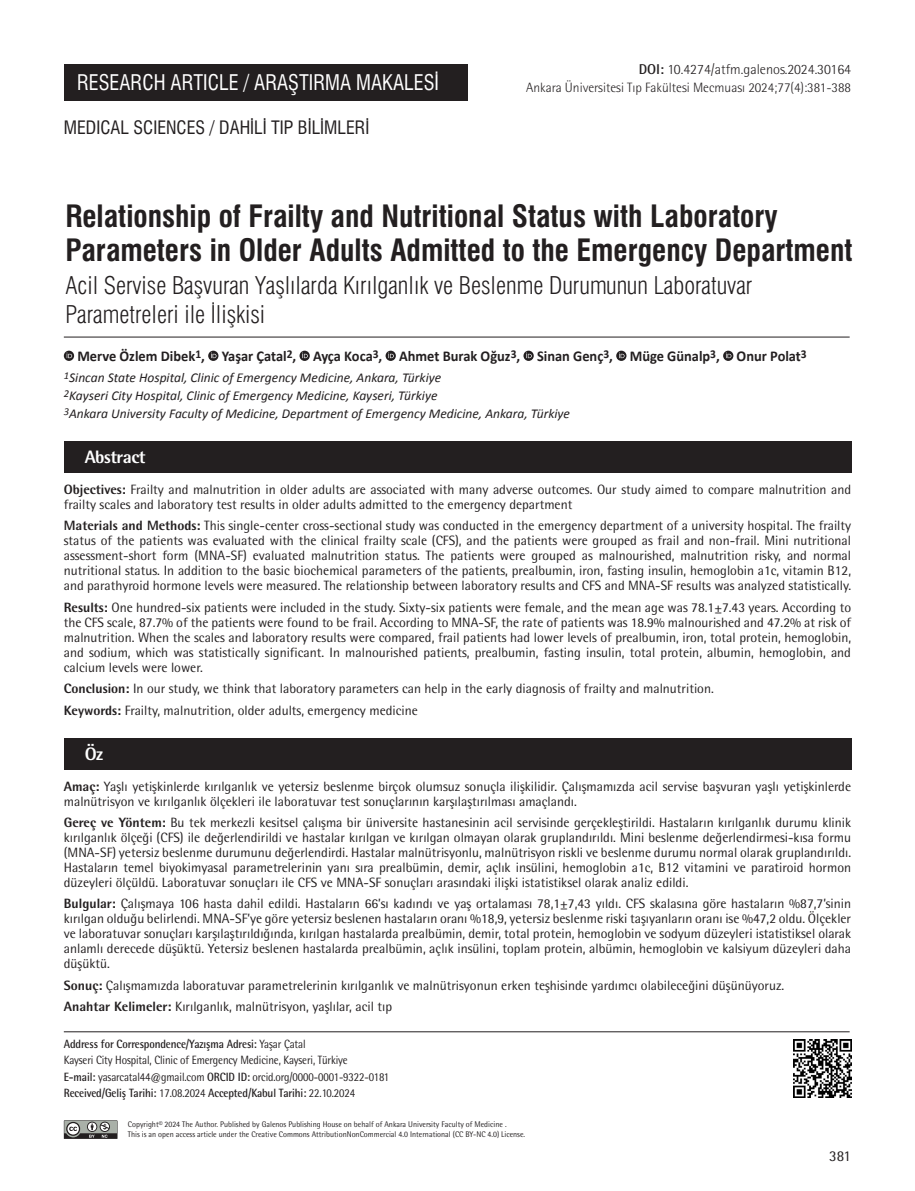
<style>
.page{position:relative;width:915px;height:1191px;background:#fff}
.page>*{position:absolute;margin:0;border:0;box-sizing:border-box;transform-origin:0 0}
._1__BASLIK{font:30px/34.5px "Swiss Condensed Bold Tr";color:#231f20}
._2__BASLIK{font:24px/28.5px "Swiss Condensed Light Tr";color:#231f20}
.t1{font:21px "Swiss Condensed Tr";color:#fff;scale:.96 1}
.ALT_TÜR{font:18px "Swiss Condensed Tr";color:#231f20}
.t2{font:800 18px "Rotis Semi Sans Std";letter-spacing:-.025em;color:#fff}
.YAZARLAR{font:700 15px "Calibri";color:#231f20;scale:.96 1}
.t3{font:15px "Rotis Semi Sans Std";color:#231f20}
.DOİ{font:300 14.25px "Rotis Semi Sans Std";color:#231f20}
.OZET{font:13.5px/15px "Rotis Semi Sans Std";color:#231f20;text-align:justify}
.KURUMLAR{font:italic 13.5px "Calibri";color:#231f20}
.SAYFA_ARA{font:300 13.5px "Rotis Semi Sans Std";color:#231f20}
.t4{font:12px "Rotis Semi Sans Std";letter-spacing:-.01em;color:#231f20;scale:.9 1}
.t5{font:700 12px "Rotis Semi Sans Std";letter-spacing:-.01em;color:#231f20;scale:.9 1}
.t6{font:8.25px/9.9px "Rotis Semi Sans Std";color:#231f20;scale:.95 1}
.s1{font-weight:700}
.s2{font-weight:800}
.s3{font-weight:400}
</style>
<div class="page">
<div style="left:64px;top:64px;width:403px;height:37px;background:#231f20"></div>
<svg style="left:64px;top:1120px;width:53px;height:18px"></svg>
<svg style="left:64px;top:351px;width:10px;height:10px"></svg>
<svg style="left:67px;top:352px;width:5px;height:6px"></svg>
<svg style="left:208px;top:351px;width:10px;height:10px"></svg>
<svg style="left:211px;top:352px;width:5px;height:6px"></svg>
<svg style="left:299px;top:351px;width:11px;height:10px"></svg>
<svg style="left:302px;top:352px;width:6px;height:6px"></svg>
<svg style="left:385px;top:351px;width:10px;height:10px"></svg>
<svg style="left:388px;top:352px;width:6px;height:6px"></svg>
<svg style="left:523px;top:351px;width:10px;height:10px"></svg>
<svg style="left:526px;top:352px;width:5px;height:6px"></svg>
<svg style="left:616px;top:351px;width:10px;height:10px"></svg>
<svg style="left:618px;top:352px;width:6px;height:6px"></svg>
<svg style="left:722px;top:351px;width:11px;height:10px"></svg>
<svg style="left:725px;top:352px;width:6px;height:6px"></svg>
<hr style="left:64px;top:337px;width:785px;height:1px;background:#231f20">
<div style="left:64px;top:441px;width:786px;height:31px;background:#231f20"></div>
<div style="left:64px;top:738px;width:786px;height:31px;background:#231f20"></div>
<hr style="left:64px;top:1031px;width:785px;height:1px;background:#231f20">
<img style="left:793px;top:1039px;width:57px;height:58px">
<h3 class="t1" style="left:77px;top:70px;width:378px">RESEARCH ARTICLE / ARAŞTIRMA MAKALESİ</h3>
<p class="ALT_TÜR" style="left:64px;top:117px;width:307px">MEDICAL SCIENCES / DAHİLİ TIP BİLİMLERİ</p>
<p class="DOİ" style="left:638px;top:61px;width:214px"><span class="s1">DOI:</span> 10.4274/atfm.galenos.2024.30164</p>
<p class="SAYFA_ARA" style="left:526px;top:79px;width:326px">Ankara Üniversitesi Tıp Fakültesi Mecmuası 2024;77(4):381-388</p>
<p class="_1__BASLIK" style="left:65px;top:199px;width:788px">Relationship of Frailty and Nutritional Status with Laboratory<br>Parameters in Older Adults Admitted to the Emergency Department</p>
<p class="_2__BASLIK" style="left:65px;top:271px;width:688px">Acil Servise Başvuran Yaşlılarda Kırılganlık ve Beslenme Durumunun Laboratuvar<br>Parametreleri ile İlişkisi</p>
<p class="YAZARLAR" style="left:77px;top:345px;width:761px">Merve Özlem Dibek<sup>1</sup>, Yaşar Çatal<sup>2</sup>, Ayça Koca<sup>3</sup>, Ahmet Burak Oğuz<sup>3</sup>, Sinan Genç<sup>3</sup>, Müge Günalp<sup>3</sup>, Onur Polat<sup>3</sup></p>
<p class="KURUMLAR" style="left:64px;top:368px;width:379px"><sup>1</sup>Sincan State Hospital, Clinic of Emergency Medicine, Ankara, Türkiye</p>
<p class="KURUMLAR" style="left:64px;top:386px;width:375px"><sup>2</sup>Kayseri City Hospital, Clinic of Emergency Medicine, Kayseri, Türkiye</p>
<p class="KURUMLAR" style="left:64px;top:404px;width:507px"><sup>3</sup>Ankara University Faculty of Medicine, Department of Emergency Medicine, Ankara, Türkiye</p>
<p class="t2" style="left:85px;top:445px;width:62px">Abstract</p>
<p class="OZET" style="left:64px;top:482px;width:788px"><span class="s2">Objectives:</span> Frailty and malnutrition in older adults are associated with many adverse outcomes. Our study aimed to compare malnutrition and frailty scales and laboratory test results in older adults admitted to the emergency department</p>
<p class="OZET" style="left:64px;top:518px;width:788px"><span class="s2">Materials and Methods:</span> This single-center cross-sectional study was conducted in the emergency department of a university hospital. The frailty status of the patients was evaluated with the clinical frailty scale (CFS), and the patients were grouped as frail and non-frail. Mini nutritional assessment-short form (MNA-SF) evaluated malnutrition status. The patients were grouped as malnourished, malnutrition risky, and normal nutritional status. In addition to the basic biochemical parameters of the patients, prealbumin, iron, fasting insulin, hemoglobin a1c, vitamin B12, and parathyroid hormone levels were measured. The relationship between laboratory results and CFS and MNA-SF results was analyzed statistically.</p>
<p class="OZET" style="left:64px;top:599px;width:788px"><span class="s2">Results:</span> One hundred-six patients were included in the study. Sixty-six patients were female, and the mean age was 78.1±7.43 years. According to the CFS scale, 87.7% of the patients were found to be frail. According to MNA-SF, the rate of patients was 18.9% malnourished and 47.2% at risk of malnutrition. When the scales and laboratory results were compared, frail patients had lower levels of prealbumin, iron, total protein, hemoglobin, and sodium, which was statistically significant. In malnourished patients, prealbumin, fasting insulin, total protein, albumin, hemoglobin, and calcium levels were lower.</p>
<p class="OZET" style="left:64px;top:681px;width:651px"><span class="s2">Conclusion:</span> In our study, we think that laboratory parameters can help in the early diagnosis of frailty and malnutrition.</p>
<p class="OZET" style="left:64px;top:702px;width:355px"><span class="s2">Keywords:</span> Frailty, malnutrition, older adults, emergency medicine</p>
<p class="t2" style="left:85px;top:742px;width:20px">Öz</p>
<p class="OZET" style="left:64px;top:778px;width:788px"><span class="s2">Amaç:</span> Yaşlı yetişkinlerde kırılganlık ve yetersiz beslenme birçok olumsuz sonuçla ilişkilidir. Çalışmamızda acil servise başvuran yaşlı yetişkinlerde malnütrisyon ve kırılganlık ölçekleri ile laboratuvar test sonuçlarının karşılaştırılması amaçlandı.</p>
<p class="OZET" style="left:64px;top:815px;width:788px"><span class="s2">Gereç ve Yöntem:</span> Bu tek merkezli kesitsel çalışma bir üniversite hastanesinin acil servisinde gerçekleştirildi. Hastaların kırılganlık durumu klinik kırılganlık ölçeği (CFS) ile değerlendirildi ve hastalar kırılgan ve kırılgan olmayan olarak gruplandırıldı. Mini beslenme değerlendirmesi-kısa formu (MNA-SF) yetersiz beslenme durumunu değerlendirdi. Hastalar malnütrisyonlu, malnütrisyon riskli ve beslenme durumu normal olarak gruplandırıldı.<br>Hastaların temel biyokimyasal parametrelerinin yanı sıra prealbümin, demir, açlık insülini, hemoglobin a1c, B12 vitamini ve paratiroid hormon düzeyleri ölçüldü. Laboratuvar sonuçları ile CFS ve MNA-SF sonuçları arasındaki ilişki istatistiksel olarak analiz edildi.</p>
<p class="OZET" style="left:64px;top:896px;width:788px"><span class="s2">Bulgular:</span> Çalışmaya 106 hasta dahil edildi. Hastaların 66’sı kadındı ve yaş ortalaması 78,1±7,43 yıldı. CFS skalasına göre hastaların %87,7’sinin kırılgan olduğu belirlendi. MNA-SF’ye göre yetersiz beslenen hastaların oranı %18,9, yetersiz beslenme riski taşıyanların oranı ise %47,2 oldu. Ölçekler ve laboratuvar sonuçları karşılaştırıldığında, kırılgan hastalarda prealbümin, demir, total protein, hemoglobin ve sodyum düzeyleri istatistiksel olarak anlamlı derecede düşüktü. Yetersiz beslenen hastalarda prealbümin, açlık insülini, toplam protein, albümin, hemoglobin ve kalsiyum düzeyleri daha düşüktü.</p>
<p class="OZET" style="left:64px;top:977px;width:721px"><span class="s2">Sonuç:</span> Çalışmamızda laboratuvar parametrelerinin kırılganlık ve malnütrisyonun erken teşhisinde yardımcı olabileceğini düşünüyoruz.</p>
<p class="OZET" style="left:64px;top:999px;width:330px"><span class="s2">Anahtar Kelimeler:</span> Kırılganlık, malnütrisyon, yaşlılar, acil tıp</p>
<p class="t5" style="left:64px;top:1036px;width:270px">Address for Correspondence/Yazışma Adresi: <span class="s3">Yaşar Çatal</span></p>
<p class="t4" style="left:64px;top:1053px;width:317px">Kayseri City Hospital, Clinic of Emergency Medicine, Kayseri, Türkiye</p>
<p class="t4" style="left:64px;top:1069px;width:363px"><span class="s1">E-mail:</span> yasarcatal44@gmail.com <span class="s1">ORCID ID:</span> orcid.org/0000-0001-9322-0181</p>
<p class="t5" style="left:64px;top:1086px;width:325px">Received/Geliş Tarihi: <span class="s3">17.08.2024</span> Accepted/Kabul Tarihi: <span class="s3">22.10.2024</span></p>
<p class="t6" style="left:128px;top:1119px;width:419px">Copyright© 2024 The Author. Published by Galenos Publishing House on behalf of Ankara University Faculty of Medicine .<br>This is an open access article under the Creative Commons AttributionNonCommercial 4.0 International (CC BY-NC 4.0) License.</p>
<p class="t3" style="left:828px;top:1147px;width:23px">381</p>
</div>
